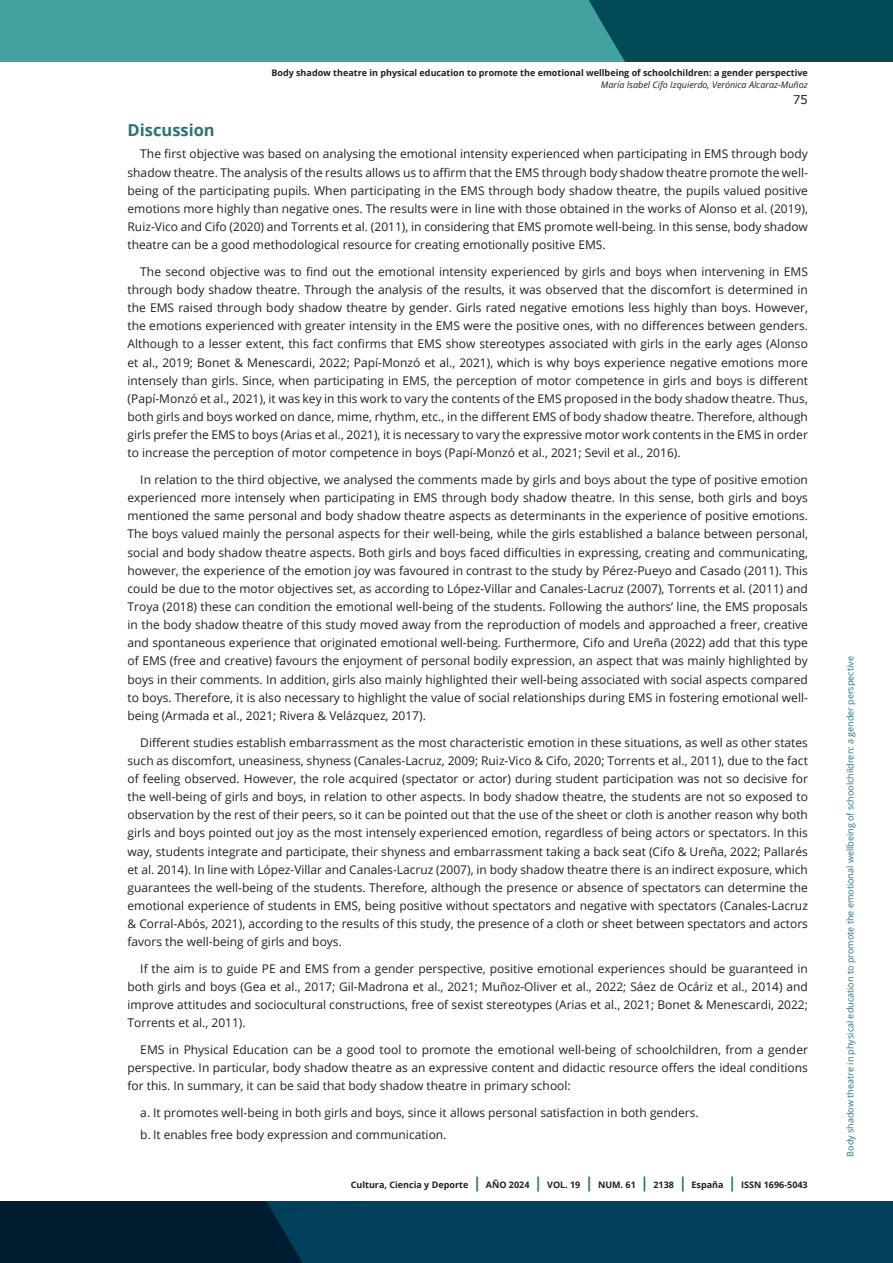
<style>
.page{position:relative;width:893px;height:1263px;background:#fff}
.page>*{position:absolute;margin:0;border:0;box-sizing:border-box;transform-origin:0 0}
.subtitulo_H3{font:700 16.5px "Open Sans";color:#2c727a}
.Cuerpo_de_texto_P{font:12px/18.1px "Open Sans";color:#231f20;text-align:justify}
.t1{font:12px "Verdana";color:#231f20}
.t2{font:700 9px "Open Sans";color:#231f20}
.t3{font:9px "Open Sans";color:#2c727a}
.t4{font:italic 9px "Open Sans";color:#231f20}
.s1{font-size:15px;color:#2c727a}
</style>
<div class="page">
<svg style="left:0;top:1201px;width:893px;height:62px;background:#02344e"></svg>
<div style="left:0;top:0;width:893px;height:62px;background:#41a29f"></div>
<div style="left:589px;top:0;width:304px;height:62px;background:#024a56"></div>
<p class="t2" style="left:271px;top:67px;width:538px">Body shadow theatre in physical education to promote the emotional wellbeing of schoolchildren: a gender perspective</p>
<p class="t4" style="left:601px;top:79px;width:208px">María Isabel Cifo Izquierdo, Verónica Alcaraz-Muñoz</p>
<p class="t1" style="left:793px;top:91px;width:17px">75</p>
<p class="subtitulo_H3" style="left:128px;top:118px;width:89px">Discussion</p>
<p class="Cuerpo_de_texto_P" style="left:128px;top:145px;width:682px;text-indent:13px">The first objective was based on analysing the emotional intensity experienced when participating in EMS through body shadow theatre. The analysis of the results allows us to affirm that the EMS through body shadow theatre promote the well&shy;being of the participating pupils. When participating in the EMS through body shadow theatre, the pupils valued positive emotions more highly than negative ones. The results were in line with those obtained in the works of Alonso et al. (2019), Ruiz-Vico and Cifo (2020) and Torrents et al. (2011), in considering that EMS promote well-being. In this sense, body shadow theatre can be a good methodological resource for creating emotionally positive EMS.</p>
<p class="Cuerpo_de_texto_P" style="left:128px;top:262px;width:682px;text-indent:13px">The second objective was to find out the emotional intensity experienced by girls and boys when intervening in EMS through body shadow theatre. Through the analysis of the results, it was observed that the discomfort is determined in the EMS raised through body shadow theatre by gender. Girls rated negative emotions less highly than boys. However, the emotions experienced with greater intensity in the EMS were the positive ones, with no differences between genders.<br>Although to a lesser extent, this fact confirms that EMS show stereotypes associated with girls in the early ages (Alonso et al., 2019; Bonet &amp; Menescardi, 2022; Papí-Monzó et al., 2021), which is why boys experience negative emotions more intensely than girls. Since, when participating in EMS, the perception of motor competence in girls and boys is different (Papí-Monzó et al., 2021), it was key in this work to vary the contents of the EMS proposed in the body shadow theatre. Thus, both girls and boys worked on dance, mime, rhythm, etc., in the different EMS of body shadow theatre. Therefore, although girls prefer the EMS to boys (Arias et al., 2021), it is necessary to vary the expressive motor work contents in the EMS in order to increase the perception of motor competence in boys (Papí-Monzó et al., 2021; Sevil et al., 2016).</p>
<p class="Cuerpo_de_texto_P" style="left:128px;top:470px;width:682px;text-indent:13px">In relation to the third objective, we analysed the comments made by girls and boys about the type of positive emotion experienced more intensely when participating in EMS through body shadow theatre. In this sense, both girls and boys mentioned the same personal and body shadow theatre aspects as determinants in the experience of positive emotions.<br>The boys valued mainly the personal aspects for their well-being, while the girls established a balance between personal, social and body shadow theatre aspects. Both girls and boys faced difficulties in expressing, creating and communicating, however, the experience of the emotion joy was favoured in contrast to the study by Pérez-Pueyo and Casado (2011). This could be due to the motor objectives set, as according to López-Villar and Canales-Lacruz (2007), Torrents et al. (2011) and Troya (2018) these can condition the emotional well-being of the students. Following the authors’ line, the EMS proposals in the body shadow theatre of this study moved away from the reproduction of models and approached a freer, creative and spontaneous experience that originated emotional well-being. Furthermore, Cifo and Ureña (2022) add that this type of EMS (free and creative) favours the enjoyment of personal bodily expression, an aspect that was mainly highlighted by boys in their comments. In addition, girls also mainly highlighted their well-being associated with social aspects compared to boys. Therefore, it is also necessary to highlight the value of social relationships during EMS in fostering emotional well&shy;being (Armada et al., 2021; Rivera &amp; Velázquez, 2017).</p>
<p class="Cuerpo_de_texto_P" style="left:128px;top:733px;width:682px;text-indent:13px">Different studies establish embarrassment as the most characteristic emotion in these situations, as well as other states such as discomfort, uneasiness, shyness (Canales-Lacruz, 2009; Ruiz-Vico &amp; Cifo, 2020; Torrents et al., 2011), due to the fact of feeling observed. However, the role acquired (spectator or actor) during student participation was not so decisive for the well-being of girls and boys, in relation to other aspects. In body shadow theatre, the students are not so exposed to observation by the rest of their peers, so it can be pointed out that the use of the sheet or cloth is another reason why both girls and boys pointed out joy as the most intensely experienced emotion, regardless of being actors or spectators. In this way, students integrate and participate, their shyness and embarrassment taking a back seat (Cifo &amp; Ureña, 2022; Pallarés et al. 2014). In line with López-Villar and Canales-Lacruz (2007), in body shadow theatre there is an indirect exposure, which guarantees the well-being of the students. Therefore, although the presence or absence of spectators can determine the emotional experience of students in EMS, being positive without spectators and negative with spectators (Canales-Lacruz &amp; Corral-Abós, 2021), according to the results of this study, the presence of a cloth or sheet between spectators and actors favors the well-being of girls and boys.</p>
<p class="Cuerpo_de_texto_P" style="left:128px;top:959px;width:682px;text-indent:13px">If the aim is to guide PE and EMS from a gender perspective, positive emotional experiences should be guaranteed in both girls and boys (Gea et al., 2017; Gil-Madrona et al., 2021; Muñoz-Oliver et al., 2022; Sáez de Ocáriz et al., 2014) and improve attitudes and sociocultural constructions, free of sexist stereotypes (Arias et al., 2021; Bonet &amp; Menescardi, 2022; Torrents et al., 2011).</p>
<p class="Cuerpo_de_texto_P" style="left:128px;top:1040px;width:682px;text-indent:13px">EMS in Physical Education can be a good tool to promote the emotional well-being of schoolchildren, from a gender perspective. In particular, body shadow theatre as an expressive content and didactic resource offers the ideal conditions for this. In summary, it can be said that body shadow theatre in primary school:</p>
<p class="Cuerpo_de_texto_P" style="left:140px;top:1103px;width:560px">a. It promotes well-being in both girls and boys, since it allows personal satisfaction in both genders.</p>
<p class="Cuerpo_de_texto_P" style="left:140px;top:1125px;width:308px">b. It enables free body expression and communication.</p>
<p class="t2" style="left:351px;top:1179px;width:458px">Cultura, Ciencia y Deporte <span class="s1">|</span> AÑO 2024 <span class="s1">|</span> VOL. 19 <span class="s1">|</span> NUM. 61 <span class="s1">|</span> 2138 <span class="s1">|</span> España <span class="s1">|</span> ISSN 1696-5043</p>
<p class="t3" style="left:844px;top:1156px;width:502px;rotate:-90deg">Body shadow theatre in physical education to promote the emotional wellbeing of schoolchildren: a gender perspective</p>
</div>
